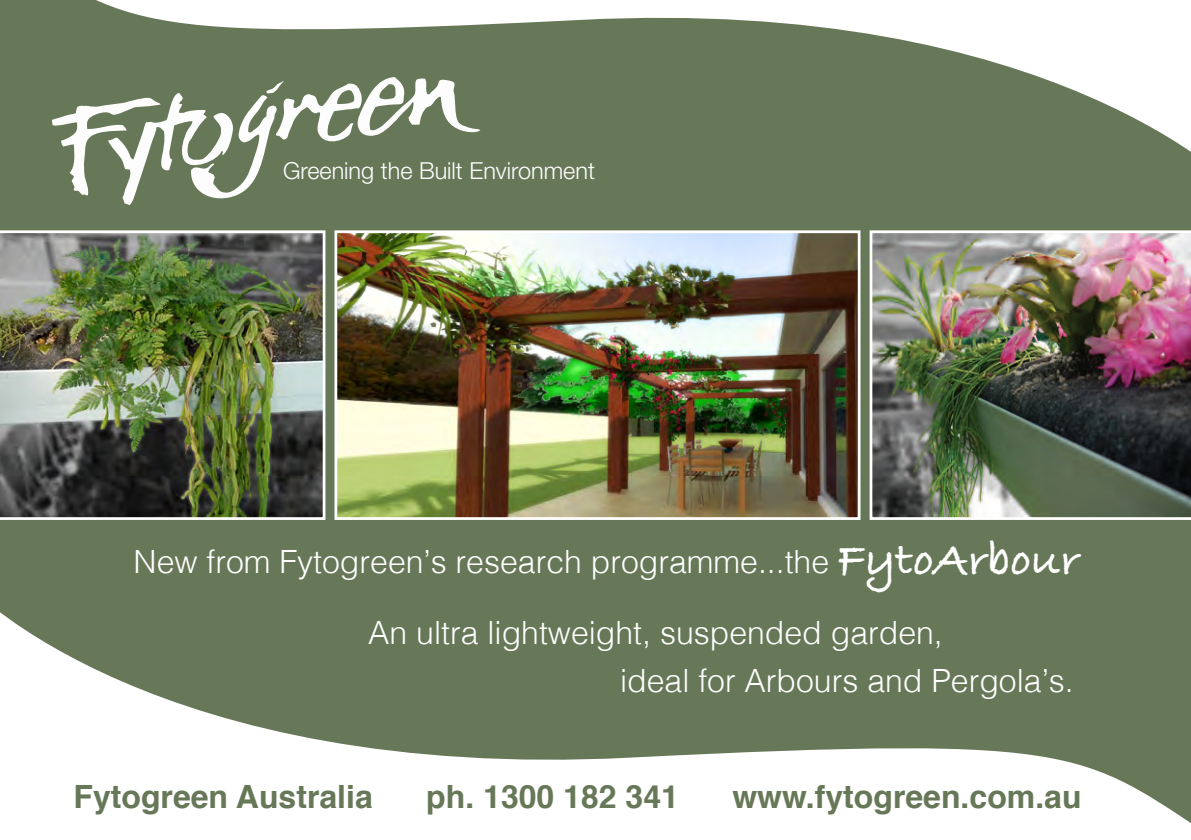
<style>
.page{position:relative;width:1191px;height:840px;background:#fff}
.page>*{position:absolute;margin:0;border:0;box-sizing:border-box;transform-origin:0 0}
.t1{font:300 32px/48px "Helvetica";color:#fff}
.t2{font:700 32px "Helvetica";color:#677858}
.t3{font:300 23.4px "Helvetica Neue";color:#fff}
.s1{font-family:"Bradley Hand ITCTT";font-weight:700;font-size:48px}
</style>
<div class="page">
<div style="left:0;top:0;width:1191px;height:839px;background:#677858"></div>
<svg style="left:0;top:612px;width:1191px;height:227px"></svg>
<svg style="left:52px;top:0;width:1139px;height:198px"></svg>
<img style="left:143px;top:77px;width:337px;height:68px">
<img style="left:869px;top:230px;width:322px;height:289px">
<img style="left:338px;top:234px;width:518px;height:281px">
<div style="left:334px;top:230px;width:526px;height:289px;border:3px solid #fff"></div>
<img style="left:0;top:230px;width:325px;height:289px">
<p class="t3" style="left:283px;top:157px;width:313px">Greening the Built Environment</p>
<p class="t1" style="left:134px;top:535px;width:947px">New from Fytogreen’s research programme...the <span class="s1">FytoArbour</span></p>
<p class="t1" style="left:620px;top:606px;width:455px;text-indent:-252px">An ultra lightweight, suspended garden,<br>ideal for Arbours and Pergola’s.</p>
<p class="t2" style="left:73px;top:770px;width:301px">Fytogreen Australia</p>
<p class="t2" style="left:426px;top:770px;width:254px">ph. 1300 182 341</p>
<p class="t2" style="left:732px;top:770px;width:351px">www.fytogreen.com.au</p>
</div>
